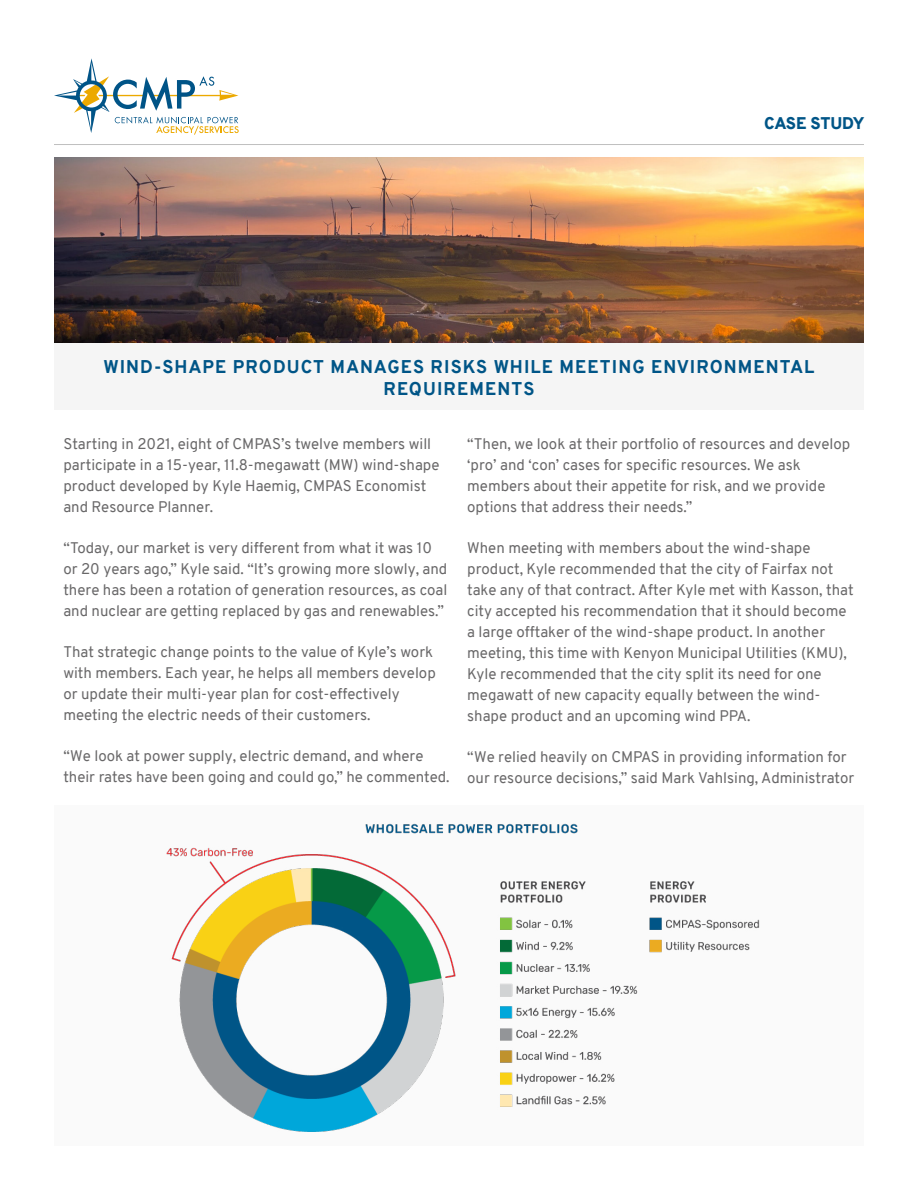
<style>
.page{position:relative;width:918px;height:1188px;background:#fff}
.page>*{position:absolute;margin:0;border:0;box-sizing:border-box;transform-origin:0 0}
.t1{font:800 18px/21.6px "Overpass";letter-spacing:.06em;color:#005587;text-align:center}
.t2{font:900 16.5px "Overpass";letter-spacing:-.01em;color:#005587}
.t3{font:15px/21px "Overpass";color:#696869}
</style>
<div class="page">
<div style="left:54px;top:806px;width:810px;height:340px;background:#fafafa"></div>
<hr style="left:54px;top:144px;width:810px;height:1px;background:#bfbfbf">
<svg style="left:54px;top:58px;width:185px;height:77px"></svg>
<img style="left:54px;top:157px;width:810px;height:186px">
<div style="left:54px;top:343px;width:810px;height:67px;background:#f5f5f5"></div>
<img style="left:166px;top:823px;width:594px;height:309px">
<p class="t2" style="left:764px;top:112px;width:102px">CASE STUDY</p>
<p class="t1" style="left:104px;top:356px;width:712px">WIND-SHAPE PRODUCT MANAGES RISKS WHILE MEETING ENVIRONMENTAL<br>REQUIREMENTS</p>
<p class="t3" style="left:63px;top:433px;width:378px">Starting in 2021, eight of CMPAS’s twelve members will participate in a 15-year, 11.8-megawatt (MW) wind-shape product developed by Kyle Haemig, CMPAS Economist and Resource Planner.</p>
<p class="t3" style="left:63px;top:537px;width:386px">“Today, our market is very different from what it was 10 or 20 years ago,” Kyle said. “It’s growing more slowly, and there has been a rotation of generation resources, as coal and nuclear are getting replaced by gas and renewables.”</p>
<p class="t3" style="left:63px;top:641px;width:374px">That strategic change points to the value of Kyle’s work with members. Each year, he helps all members develop or update their multi-year plan for cost-effectively meeting the electric needs of their customers.</p>
<p class="t3" style="left:63px;top:746px;width:388px">“We look at power supply, electric demand, and where their rates have been going and could go,” he commented.</p>
<p class="t3" style="left:467px;top:433px;width:385px">“Then, we look at their portfolio of resources and develop ‘pro’ and ‘con’ cases for specific resources. We ask members about their appetite for risk, and we provide options that address their needs.”</p>
<p class="t3" style="left:467px;top:537px;width:388px">When meeting with members about the wind-shape product, Kyle recommended that the city of Fairfax not take any of that contract. After Kyle met with Kasson, that city accepted his recommendation that it should become a large offtaker of the wind-shape product. In another meeting, this time with Kenyon Municipal Utilities (KMU), Kyle recommended that the city split its need for one megawatt of new capacity equally between the wind&shy;shape product and an upcoming wind PPA.</p>
<p class="t3" style="left:467px;top:746px;width:389px">“We relied heavily on CMPAS in providing information for our resource decisions,” said Mark Vahlsing, Administrator</p>
</div>
